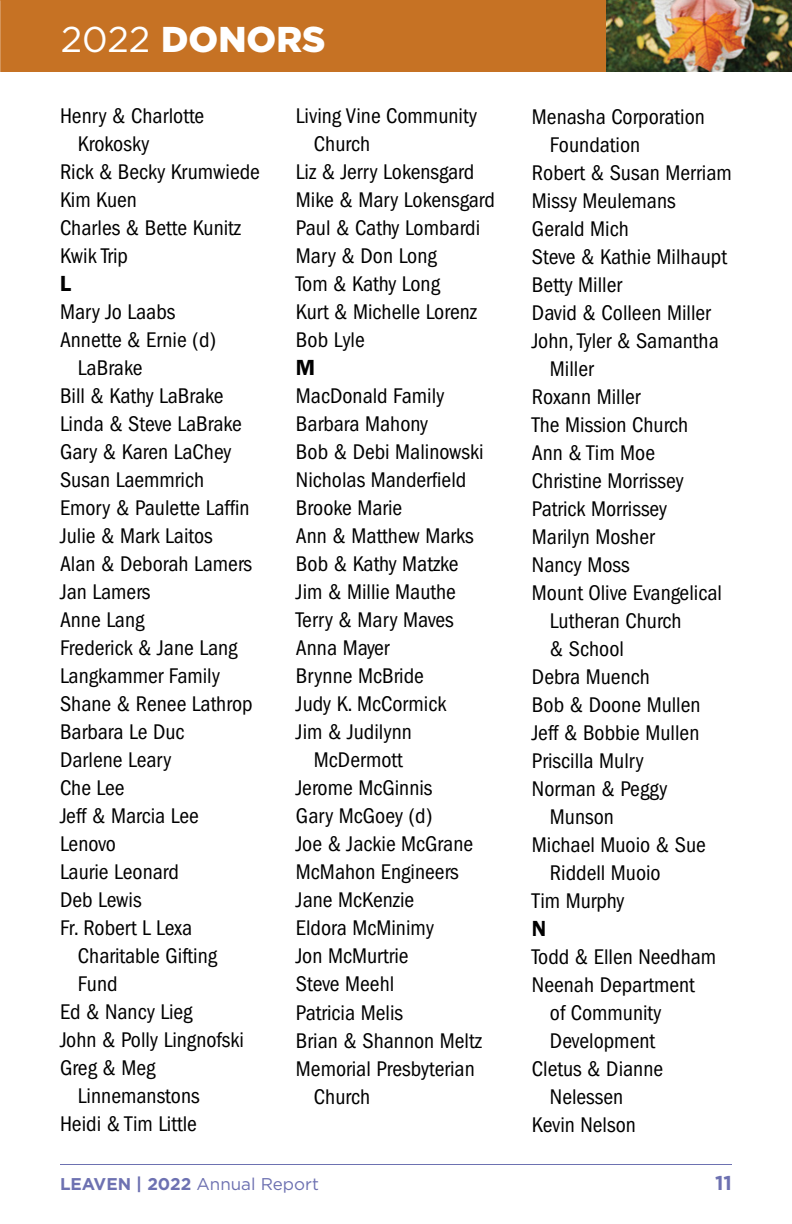
<style>
.page{position:relative;width:792px;height:1224px;background:#fff}
.page>*{position:absolute;margin:0;border:0;box-sizing:border-box;transform-origin:0 0}
.t1{font:900 35.8px "Gotham";color:#fff}
.t2{font:condensed 22px "ITC Franklin Gothic Std";color:#000}
.t3{font:600 22px "ITC Franklin Gothic Std";color:#000}
.t4{font:700 20px "Gotham";color:#6d71b1}
.t5{font:17px "Gotham";color:#6d71b1}
.s1{font-weight:400}
.s2{font-weight:700}
</style>
<div class="page">
<hr style="left:60px;top:1164px;width:672px;height:1px;background:#6d71b1">
<div style="left:0;top:0;width:606px;height:72px;background:#c67224"></div>
<img style="left:606px;top:0;width:186px;height:72px">
<img style="left:0;top:0;width:1px;height:72px">
<h1 class="t1" style="left:61px;top:14px;width:266px"><span class="s1">2022</span> DONORS</h1>
<p class="t2" style="left:60px;top:103px;width:146px">Henry &amp; Charlotte</p>
<p class="t2" style="left:78px;top:131px;width:73px">Krokosky</p>
<p class="t2" style="left:60px;top:159px;width:202px">Rick &amp; Becky Krumwiede</p>
<p class="t2" style="left:60px;top:187px;width:79px">Kim Kuen</p>
<p class="t2" style="left:60px;top:215px;width:183px">Charles &amp; Bette Kunitz</p>
<p class="t2" style="left:60px;top:243px;width:70px">Kwik Trip</p>
<p class="t3" style="left:60px;top:271px;width:12px">L</p>
<p class="t2" style="left:60px;top:299px;width:117px">Mary Jo Laabs</p>
<p class="t2" style="left:60px;top:327px;width:158px">Annette &amp; Ernie (d)</p>
<p class="t2" style="left:78px;top:355px;width:66px">LaBrake</p>
<p class="t2" style="left:60px;top:384px;width:165px">Bill &amp; Kathy LaBrake</p>
<p class="t2" style="left:60px;top:412px;width:184px">Linda &amp; Steve LaBrake</p>
<p class="t2" style="left:60px;top:440px;width:173px">Gary &amp; Karen LaChey</p>
<p class="t2" style="left:60px;top:468px;width:146px">Susan Laemmrich</p>
<p class="t2" style="left:60px;top:496px;width:191px">Emory &amp; Paulette Laffin</p>
<p class="t2" style="left:60px;top:524px;width:154px">Julie &amp; Mark Laitos</p>
<p class="t2" style="left:60px;top:552px;width:194px">Alan &amp; Deborah Lamers</p>
<p class="t2" style="left:60px;top:580px;width:92px">Jan Lamers</p>
<p class="t2" style="left:60px;top:608px;width:86px">Anne Lang</p>
<p class="t2" style="left:60px;top:636px;width:179px">Frederick &amp; Jane Lang</p>
<p class="t2" style="left:60px;top:664px;width:162px">Langkammer Family</p>
<p class="t2" style="left:60px;top:692px;width:194px">Shane &amp; Renee Lathrop</p>
<p class="t2" style="left:60px;top:720px;width:126px">Barbara Le Duc</p>
<p class="t2" style="left:60px;top:748px;width:113px">Darlene Leary</p>
<p class="t2" style="left:60px;top:776px;width:66px">Che Lee</p>
<p class="t2" style="left:60px;top:804px;width:141px">Jeff &amp; Marcia Lee</p>
<p class="t2" style="left:60px;top:832px;width:58px">Lenovo</p>
<p class="t2" style="left:60px;top:860px;width:121px">Laurie Leonard</p>
<p class="t2" style="left:60px;top:888px;width:83px">Deb Lewis</p>
<p class="t2" style="left:60px;top:916px;width:134px">Fr. Robert L Lexa</p>
<p class="t2" style="left:78px;top:944px;width:141px">Charitable Gifting</p>
<p class="t2" style="left:78px;top:972px;width:41px">Fund</p>
<p class="t2" style="left:60px;top:1000px;width:134px">Ed &amp; Nancy Lieg</p>
<p class="t2" style="left:60px;top:1028px;width:185px">John &amp; Polly Lingnofski</p>
<p class="t2" style="left:60px;top:1056px;width:97px">Greg &amp; Meg</p>
<p class="t2" style="left:78px;top:1084px;width:123px">Linnemanstons</p>
<p class="t2" style="left:60px;top:1112px;width:138px">Heidi &amp; Tim Little</p>
<p class="t2" style="left:296px;top:104px;width:182px">Living Vine Community</p>
<p class="t2" style="left:314px;top:132px;width:58px">Church</p>
<p class="t2" style="left:296px;top:160px;width:180px">Liz &amp; Jerry Lokensgard</p>
<p class="t2" style="left:296px;top:188px;width:201px">Mike &amp; Mary Lokensgard</p>
<p class="t2" style="left:296px;top:216px;width:186px">Paul &amp; Cathy Lombardi</p>
<p class="t2" style="left:296px;top:244px;width:142px">Mary &amp; Don Long</p>
<p class="t2" style="left:296px;top:272px;width:146px">Tom &amp; Kathy Long</p>
<p class="t2" style="left:296px;top:300px;width:183px">Kurt &amp; Michelle Lorenz</p>
<p class="t2" style="left:296px;top:328px;width:70px">Bob Lyle</p>
<p class="t3" style="left:296px;top:355px;width:21px">M</p>
<p class="t2" style="left:296px;top:384px;width:150px">MacDonald Family</p>
<p class="t2" style="left:296px;top:412px;width:134px">Barbara Mahony</p>
<p class="t2" style="left:296px;top:440px;width:189px">Bob &amp; Debi Malinowski</p>
<p class="t2" style="left:296px;top:468px;width:172px">Nicholas Manderfield</p>
<p class="t2" style="left:296px;top:496px;width:108px">Brooke Marie</p>
<p class="t2" style="left:296px;top:524px;width:179px">Ann &amp; Matthew Marks</p>
<p class="t2" style="left:296px;top:552px;width:164px">Bob &amp; Kathy Matzke</p>
<p class="t2" style="left:296px;top:580px;width:162px">Jim &amp; Millie Mauthe</p>
<p class="t2" style="left:296px;top:608px;width:159px">Terry &amp; Mary Maves</p>
<p class="t2" style="left:296px;top:636px;width:95px">Anna Mayer</p>
<p class="t2" style="left:296px;top:664px;width:130px">Brynne McBride</p>
<p class="t2" style="left:296px;top:692px;width:152px">Judy K. McCormick</p>
<p class="t2" style="left:296px;top:720px;width:117px">Jim &amp; Judilynn</p>
<p class="t2" style="left:314px;top:748px;width:90px">McDermott</p>
<p class="t2" style="left:296px;top:776px;width:138px">Jerome McGinnis</p>
<p class="t2" style="left:296px;top:804px;width:138px">Gary McGoey (d)</p>
<p class="t2" style="left:296px;top:832px;width:179px">Joe &amp; Jackie McGrane</p>
<p class="t2" style="left:296px;top:860px;width:164px">McMahon Engineers</p>
<p class="t2" style="left:296px;top:888px;width:120px">Jane McKenzie</p>
<p class="t2" style="left:296px;top:916px;width:140px">Eldora McMinimy</p>
<p class="t2" style="left:296px;top:944px;width:114px">Jon McMurtrie</p>
<p class="t2" style="left:296px;top:972px;width:100px">Steve Meehl</p>
<p class="t2" style="left:296px;top:1000px;width:109px">Patricia Melis</p>
<p class="t2" style="left:296px;top:1028px;width:187px">Brian &amp; Shannon Meltz</p>
<p class="t2" style="left:296px;top:1056px;width:180px">Memorial Presbyterian</p>
<p class="t2" style="left:314px;top:1084px;width:58px">Church</p>
<p class="t2" style="left:532px;top:104px;width:175px">Menasha Corporation</p>
<p class="t2" style="left:550px;top:132px;width:92px">Foundation</p>
<p class="t2" style="left:532px;top:160px;width:201px">Robert &amp; Susan Merriam</p>
<p class="t2" style="left:532px;top:188px;width:145px">Missy Meulemans</p>
<p class="t2" style="left:532px;top:216px;width:98px">Gerald Mich</p>
<p class="t2" style="left:532px;top:244px;width:197px">Steve &amp; Kathie Milhaupt</p>
<p class="t2" style="left:532px;top:272px;width:92px">Betty Miller</p>
<p class="t2" style="left:532px;top:300px;width:180px">David &amp; Colleen Miller</p>
<p class="t2" style="left:532px;top:328px;width:188px">John, Tyler &amp; Samantha</p>
<p class="t2" style="left:550px;top:356px;width:45px">Miller</p>
<p class="t2" style="left:532px;top:384px;width:110px">Roxann Miller</p>
<p class="t2" style="left:532px;top:412px;width:158px">The Mission Church</p>
<p class="t2" style="left:532px;top:440px;width:125px">Ann &amp; Tim Moe</p>
<p class="t2" style="left:532px;top:468px;width:153px">Christine Morrissey</p>
<p class="t2" style="left:532px;top:496px;width:137px">Patrick Morrissey</p>
<p class="t2" style="left:532px;top:524px;width:124px">Marilyn Mosher</p>
<p class="t2" style="left:532px;top:552px;width:99px">Nancy Moss</p>
<p class="t2" style="left:532px;top:580px;width:191px">Mount Olive Evangelical</p>
<p class="t2" style="left:550px;top:608px;width:133px">Lutheran Church</p>
<p class="t2" style="left:550px;top:636px;width:76px">&amp; School</p>
<p class="t2" style="left:532px;top:664px;width:119px">Debra Muench</p>
<p class="t2" style="left:532px;top:692px;width:170px">Bob &amp; Doone Mullen</p>
<p class="t2" style="left:532px;top:720px;width:169px">Jeff &amp; Bobbie Mullen</p>
<p class="t2" style="left:532px;top:748px;width:113px">Priscilla Mulry</p>
<p class="t2" style="left:532px;top:776px;width:137px">Norman &amp; Peggy</p>
<p class="t2" style="left:550px;top:804px;width:66px">Munson</p>
<p class="t2" style="left:532px;top:832px;width:175px">Michael Muoio &amp; Sue</p>
<p class="t2" style="left:550px;top:860px;width:112px">Riddell Muoio</p>
<p class="t2" style="left:532px;top:888px;width:94px">Tim Murphy</p>
<p class="t3" style="left:532px;top:915px;width:16px">N</p>
<p class="t2" style="left:532px;top:944px;width:186px">Todd &amp; Ellen Needham</p>
<p class="t2" style="left:532px;top:972px;width:164px">Neenah Department</p>
<p class="t2" style="left:550px;top:1000px;width:113px">of Community</p>
<p class="t2" style="left:550px;top:1028px;width:107px">Development</p>
<p class="t2" style="left:532px;top:1056px;width:133px">Cletus &amp; Dianne</p>
<p class="t2" style="left:550px;top:1084px;width:75px">Nelessen</p>
<p class="t2" style="left:532px;top:1112px;width:105px">Kevin Nelson</p>
<p class="t5" style="left:60px;top:1173px;width:260px"><span class="s2">LEAVEN | 2022</span> Annual Report</p>
<p class="t4" style="left:715px;top:1170px;width:18px">11</p>
</div>
